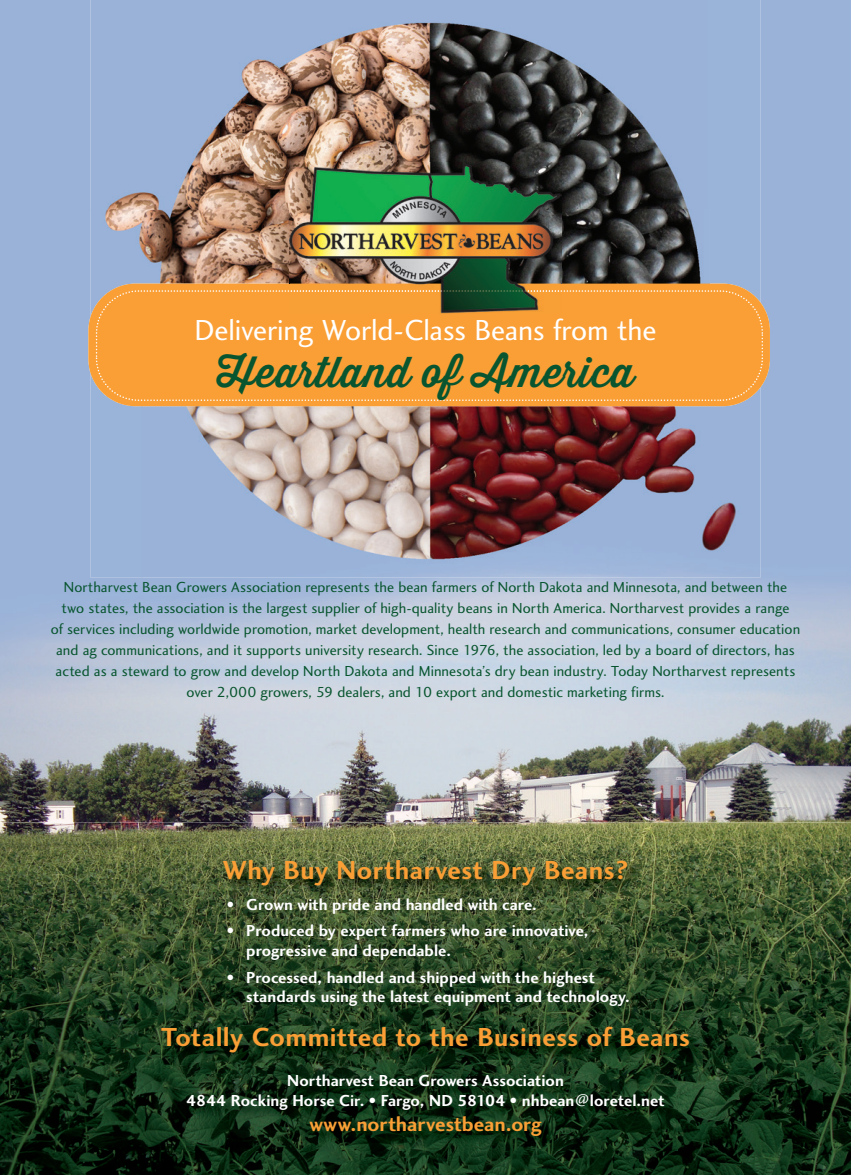
<style>
.page{position:relative;width:851px;height:1175px;background:#fff}
.page>*{position:absolute;margin:0;border:0;box-sizing:border-box;transform-origin:0 0}
.t1{font:500 42px "Thirsty Script";letter-spacing:.01em;color:#08552f}
.t2{font:30px "Charlotte Sans Book Plain";letter-spacing:-.005em;color:#fff}
.t3{font:27px "Charlotte Sans Bold Plain";letter-spacing:.02em;color:#f99f36}
.t4{font:21px "Charlotte Sans Bold Plain";color:#f99f36}
.t5{font:16.5px/19.8px "Charlotte Sans Bold Plain";letter-spacing:.005em;color:#fff}
.t6{font:15px/21px "Charlotte Sans Book Plain";letter-spacing:.005em;color:#08552f;text-align:center}
</style>
<div class="page">
<img style="left:0;top:0;width:850px;height:1074px">
<img style="left:91px;top:0;width:617px;height:210px">
<div style="left:708px;top:0;width:52px;height:289px;background:#99b3d9"></div>
<img style="left:91px;top:210px;width:199px;height:102px">
<img style="left:561px;top:210px;width:148px;height:73px">
<div style="left:91px;top:377px;width:50px;height:200px;background:#99b3d9"></div>
<img style="left:141px;top:402px;width:619px;height:175px">
<img style="left:0;top:1074px;width:212px;height:100px">
<img style="left:638px;top:1074px;width:212px;height:100px">
<img style="left:212px;top:1150px;width:426px;height:24px">
<img style="left:187px;top:1074px;width:490px;height:76px">
<img style="left:223px;top:859px;width:418px;height:40px">
<div style="left:88px;top:283px;width:682px;height:123px;background:#f99f36;border-radius:47px"></div>
<svg style="left:96px;top:290px;width:667px;height:111px"></svg>
<img style="left:290px;top:162px;width:271px;height:152px">
<img style="left:485px;top:290px;width:74px;height:2px">
<img style="left:161px;top:1026px;width:541px;height:40px">
<h2 class="t2" style="left:194px;top:312px;width:463px">Delivering World-Class Beans from the</h2>
<h1 class="t1" style="left:216px;top:341px;width:419px">Heartland of America</h1>
<p class="t6" style="left:51px;top:576px;width:751px">Northarvest Bean Growers Association represents the bean farmers of North Dakota and Minnesota, and between the two states, the association is the largest supplier of high-quality beans in North America. Northarvest provides a range<br>of services including worldwide promotion, market development, health research and communications, consumer education and ag communications, and it supports university research. Since 1976, the association, led by a board of directors, has acted as a steward to grow and develop North Dakota and Minnesota’s dry bean industry. Today Northarvest represents over 2,000 growers, 59 dealers, and 10 export and domestic marketing firms.</p>
<h3 class="t3" style="left:223px;top:853px;width:406px">Why Buy Northarvest Dry Beans?</h3>
<p class="t5" style="left:227px;top:894px;width:311px">• Grown with pride and handled with care.</p>
<p class="t5" style="left:246px;top:920px;width:344px;text-indent:-20px">• Produced by expert farmers who are innovative, progressive and dependable.</p>
<p class="t5" style="left:246px;top:967px;width:385px;text-indent:-20px">• Processed, handled and shipped with the highest standards using the latest equipment and technology.</p>
<h3 class="t3" style="left:161px;top:1021px;width:530px">Totally Committed to the Business of Beans</h3>
<p class="t5" style="left:186px;top:1070px;width:480px;text-align:center">Northarvest Bean Growers Association<br>4844 Rocking Horse Cir. • Fargo, ND 58104 • nhbean@loretel.net</p>
<h3 class="t4" style="left:309px;top:1111px;width:234px">www.northarvestbean.org</h3>
</div>
